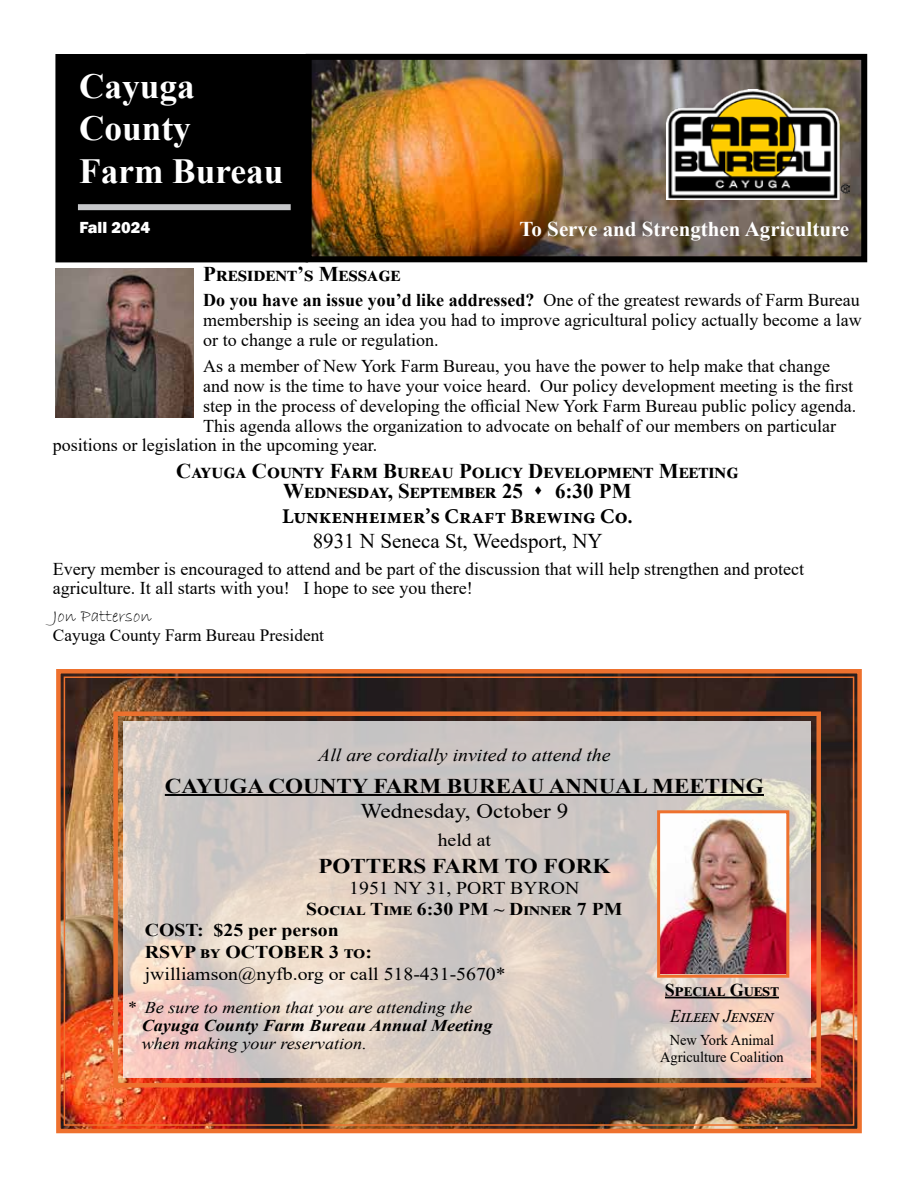
<style>
.page{position:relative;width:918px;height:1188px;background:#fff}
.page>*{position:absolute;margin:0;border:0;box-sizing:border-box;transform-origin:0 0}
.t1{font:700 35.25px/42.3px "Times New Roman";color:#fff}
.t2{font:700 21px/19.8px "Times New Roman";color:#000;text-align:center}
.t3{font:700 21px "Times New Roman";color:#000;scale:1.1 1}
.t4{font:700 21px "Times New Roman";color:#fff}
.t5{font:700 21px "Minion Pro";color:#000}
.t6{font:21px "Times New Roman";color:#000}
.t7{font:700 21px "Times New Roman";letter-spacing:.025em;color:#000}
.t8{font:21px "Times New Roman";color:#000;scale:1.1 1}
.t9{font:18px/19.8px "Times New Roman";color:#000;text-align:justify}
.t10{font:18px "Times New Roman";color:#000;scale:1.1 1}
.t11{font:700 18px/21.3px "Times New Roman";color:#000;scale:1.1 1}
.t12{font:italic 18px "Times New Roman";color:#000;scale:1.1 1}
.t13{font:18px "Bradley Hand ITC";color:#000}
.t14{font:700 18px "Times New Roman";color:#000}
.t15{font:italic 18px "Times New Roman";color:#000;scale:.96 1}
.t16{font:17.25px "Times New Roman";color:#000}
.t17{font:italic 16.5px "Times New Roman";color:#000;scale:1.1 1}
.t18{font:italic 700 16.5px "Times New Roman";color:#000;scale:1.1 1}
.t19{font:800 16.5px "Franklin Gothic";color:#fff}
.t20{font:15px/16.5px "Times New Roman";color:#000;text-align:center;scale:.96 1}
.s1{font-weight:700}
</style>
<div class="page">
<img style="left:313px;top:61px;width:547px;height:194px">
<div style="left:306px;top:54px;width:561px;height:208px;border:6px solid #000"></div>
<div style="left:56px;top:55px;width:251px;height:207px;background:#000"></div>
<div style="left:55px;top:54px;width:253px;height:208px;border:2px solid #000"></div>
<div style="left:78px;top:204px;width:213px;height:6px;background:#c7c8ca"></div>
<img style="left:666px;top:89px;width:184px;height:110px">
<img style="left:56px;top:669px;width:806px;height:465px">
<div style="left:64px;top:676px;width:790px;height:450px;border:2px solid #ee712e"></div>
<div style="left:113px;top:712px;width:708px;height:376px;border:4px solid #ee712e"></div>
<svg style="left:123px;top:721px;width:688px;height:357px;background:#d6cbc4"></svg>
<hr style="left:165px;top:794px;width:599px;height:2px;background:#000">
<img style="left:661px;top:814px;width:124px;height:159px">
<div style="left:657px;top:810px;width:132px;height:168px;border:3px solid #ee712e"></div>
<hr style="left:665px;top:997px;width:114px;height:1px;background:#000">
<img style="left:56px;top:269px;width:138px;height:149px">
<h1 class="t1" style="left:79px;top:64px;width:206px">Cayuga<br>County<br>Farm Bureau</h1>
<p class="t19" style="left:79px;top:217px;width:72px">Fall 2024</p>
<p class="t4" style="left:520px;top:214px;width:331px">To Serve and Strengthen Agriculture</p>
<p class="t7" style="left:203px;top:259px;width:198px">President’s Message</p>
<p class="t9" style="left:203px;top:290px;width:660px"><span class="s1">Do you have an issue you’d like addressed?</span> One of the greatest rewards of Farm Bureau membership is seeing an idea you had to improve agricultural policy actually become a law or to change a rule or regulation.</p>
<p class="t9" style="left:203px;top:356px;width:628px">As a member of New York Farm Bureau, you have the power to help make that change</p>
<p class="t9" style="left:203px;top:375px;width:651px">and now is the time to have your voice heard. Our policy development meeting is the first</p>
<p class="t9" style="left:203px;top:395px;width:655px">step in the process of developing the official New York Farm Bureau public policy agenda.</p>
<p class="t9" style="left:203px;top:415px;width:635px">This agenda allows the organization to advocate on behalf of our members on particular</p>
<p class="t9" style="left:53px;top:435px;width:326px">positions or legislation in the upcoming year.</p>
<p class="t2" style="left:176px;top:460px;width:564px">Cayuga County Farm Bureau Policy Development Meeting<br>Wednesday, September 25 ▲ 6:30 PM</p>
<p class="t5" style="left:282px;top:501px;width:352px">Lunkenheimer’s Craft Brewing Co.</p>
<p class="t6" style="left:313px;top:526px;width:292px">8931 N Seneca St, Weedsport, NY</p>
<p class="t9" style="left:53px;top:558px;width:753px">Every member is encouraged to attend and be part of the discussion that will help strengthen and protect agriculture. It all starts with you! I hope to see you there!</p>
<p class="t13" style="left:53px;top:605px;width:100px">Jon Patterson</p>
<p class="t16" style="left:53px;top:623px;width:273px">Cayuga County Farm Bureau President</p>
<p class="t12" style="left:318px;top:742px;width:267px">All are cordially invited to attend the</p>
<p class="t3" style="left:165px;top:770px;width:546px">CAYUGA COUNTY FARM BUREAU ANNUAL MEETING</p>
<p class="t8" style="left:361px;top:796px;width:190px">Wednesday, October 9</p>
<p class="t10" style="left:438px;top:827px;width:50px">held at</p>
<p class="t3" style="left:318px;top:851px;width:267px">POTTERS FARM TO FORK</p>
<p class="t10" style="left:349px;top:876px;width:211px">1951 NY 31, PORT BYRON</p>
<p class="t11" style="left:145px;top:898px;width:436px;text-indent:162px">Social Time 6:30 PM ~ Dinner 7 PM<br>COST: $25 per person<br>RSVP by OCTOBER 3 to:</p>
<p class="t10" style="left:145px;top:961px;width:330px">jwilliamson@nyfb.org or call 518-431-5670*</p>
<p class="t17" style="left:127px;top:996px;width:316px">* Be sure to mention that you are attending the</p>
<p class="t18" style="left:142px;top:1014px;width:320px">Cayuga County Farm Bureau Annual Meeting</p>
<p class="t17" style="left:142px;top:1032px;width:206px">when making your reservation.</p>
<p class="t14" style="left:665px;top:977px;width:115px">Special Guest</p>
<p class="t15" style="left:670px;top:1003px;width:108px">Eileen Jensen</p>
<p class="t20" style="left:660px;top:1031px;width:130px">New York Animal<br>Agriculture Coalition</p>
</div>
